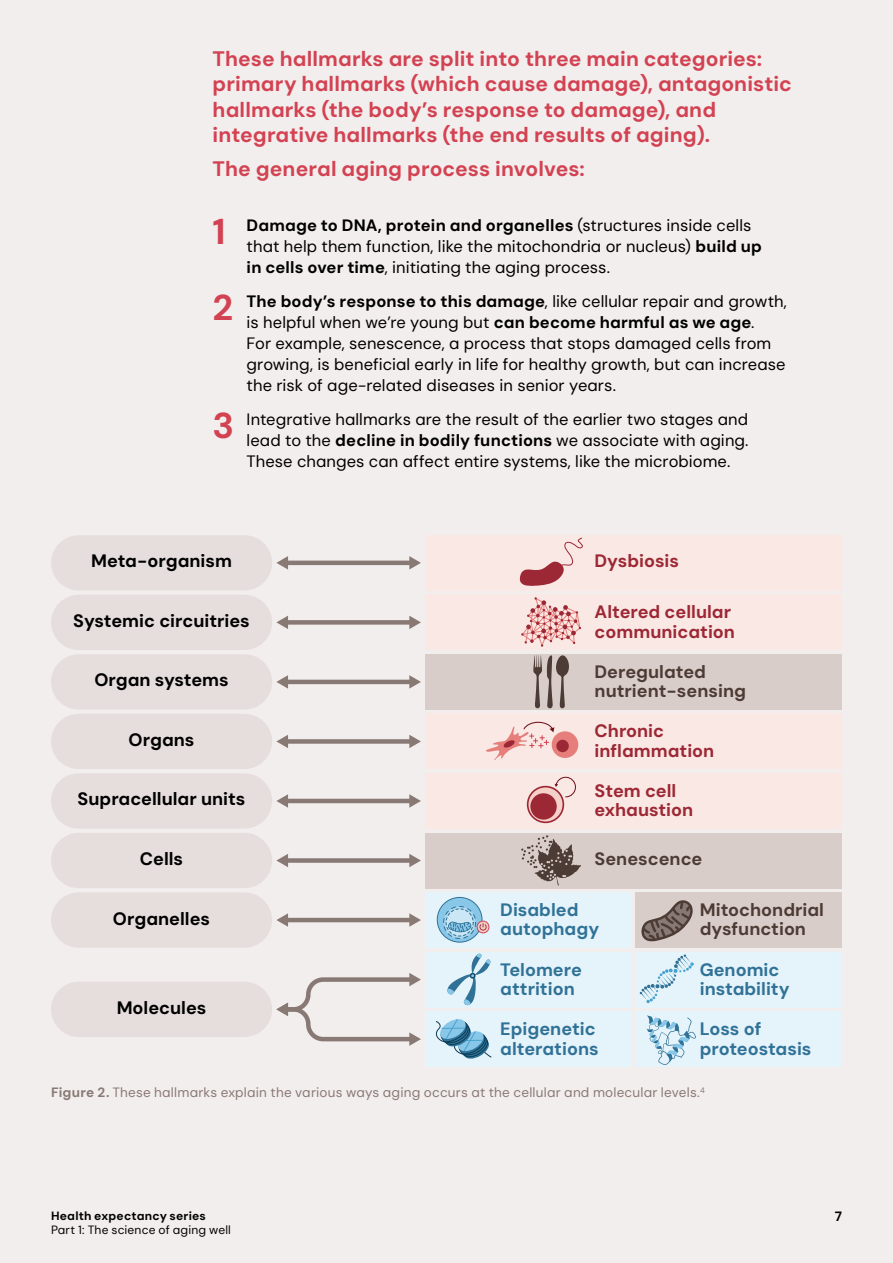
<style>
.page{position:relative;width:893px;height:1263px;background:#f2eeed}
.page>*{position:absolute;margin:0;border:0;box-sizing:border-box;transform-origin:0 0}
.t1{font:700 36px "DM Sans";color:#d34252}
.t2{font:700 21px/25.5px "DM Sans";letter-spacing:.005em;color:#d34252}
.t3{font:700 18px "DM Sans";color:#000}
.t4{font:700 18px/19.5px "DM Sans";color:#307297}
.t5{font:700 18px/19.5px "DM Sans";color:#9d2835}
.t6{font:700 18px/19.5px "DM Sans";color:#4d3c35}
.t7{font:16.5px/21px "DM Sans";letter-spacing:.005em;color:#000}
.t8{font:13.5px "DM Sans";letter-spacing:.015em;color:#897974}
.t9{font:700 13.5px "DM Sans";color:#000}
.t10{font:12px "DM Sans";letter-spacing:.015em;color:#000}
.t11{font:700 12px "DM Sans";letter-spacing:.015em;color:#000}
.s1{font-weight:700}
</style>
<div class="page">
<div style="left:425px;top:535px;width:417px;height:55px;background:#fae8e4"></div>
<div style="left:425px;top:595px;width:417px;height:55px;background:#fae8e4"></div>
<div style="left:425px;top:714px;width:417px;height:55px;background:#fae8e4"></div>
<div style="left:425px;top:773px;width:417px;height:56px;background:#fae8e4"></div>
<div style="left:425px;top:892px;width:206px;height:56px;background:#e5f3fa"></div>
<div style="left:425px;top:654px;width:417px;height:55px;background:#d9cdca"></div>
<div style="left:425px;top:833px;width:417px;height:55px;background:#d9cdca"></div>
<div style="left:636px;top:892px;width:206px;height:56px;background:#d9cdca"></div>
<div style="left:425px;top:952px;width:206px;height:55px;background:#e5f3fa"></div>
<div style="left:636px;top:952px;width:206px;height:55px;background:#e5f3fa"></div>
<div style="left:425px;top:1011px;width:206px;height:56px;background:#e5f3fa"></div>
<div style="left:636px;top:1011px;width:206px;height:56px;background:#e5f3fa"></div>
<div style="left:51px;top:535px;width:221px;height:55px;background:#e6dedc;border-radius:28px"></div>
<div style="left:51px;top:595px;width:221px;height:55px;background:#e6dedc;border-radius:28px"></div>
<div style="left:51px;top:654px;width:221px;height:55px;background:#e6dedc;border-radius:28px"></div>
<div style="left:51px;top:714px;width:221px;height:55px;background:#e6dedc;border-radius:28px"></div>
<div style="left:51px;top:773px;width:221px;height:56px;background:#e6dedc;border-radius:28px"></div>
<div style="left:51px;top:833px;width:221px;height:55px;background:#e6dedc;border-radius:28px"></div>
<div style="left:51px;top:892px;width:221px;height:56px;background:#e6dedc;border-radius:28px"></div>
<div style="left:51px;top:982px;width:221px;height:55px;background:#e6dedc;border-radius:28px"></div>
<hr style="left:286px;top:561px;width:125px;height:4px;background:#897974">
<svg style="left:276px;top:556px;width:12px;height:14px"></svg>
<svg style="left:409px;top:556px;width:12px;height:14px"></svg>
<div style="left:286px;top:620px;width:125px;height:5px;background:#897974"></div>
<svg style="left:276px;top:616px;width:12px;height:13px"></svg>
<svg style="left:409px;top:616px;width:12px;height:13px"></svg>
<hr style="left:286px;top:680px;width:125px;height:4px;background:#897974">
<svg style="left:276px;top:675px;width:12px;height:14px"></svg>
<svg style="left:409px;top:675px;width:12px;height:14px"></svg>
<div style="left:286px;top:739px;width:125px;height:5px;background:#897974"></div>
<svg style="left:276px;top:735px;width:12px;height:13px"></svg>
<svg style="left:409px;top:735px;width:12px;height:13px"></svg>
<hr style="left:286px;top:799px;width:125px;height:4px;background:#897974">
<svg style="left:276px;top:794px;width:12px;height:14px"></svg>
<svg style="left:409px;top:794px;width:12px;height:14px"></svg>
<div style="left:286px;top:858px;width:125px;height:5px;background:#897974"></div>
<svg style="left:276px;top:854px;width:12px;height:13px"></svg>
<svg style="left:409px;top:854px;width:12px;height:13px"></svg>
<hr style="left:286px;top:918px;width:125px;height:4px;background:#897974">
<svg style="left:276px;top:913px;width:12px;height:14px"></svg>
<svg style="left:409px;top:913px;width:12px;height:14px"></svg>
<svg style="left:276px;top:973px;width:145px;height:73px"></svg>
<svg style="left:521px;top:835px;width:60px;height:50px"></svg>
<svg style="left:527px;top:776px;width:49px;height:47px"></svg>
<svg style="left:521px;top:597px;width:60px;height:50px"></svg>
<div style="left:552px;top:731px;width:26px;height:27px;background:#e67f7c;border-radius:50%"></div>
<div style="left:556px;top:740px;width:13px;height:12px;background:#9d2835;border-radius:50%"></div>
<svg style="left:486px;top:721px;width:68px;height:39px"></svg>
<svg style="left:520px;top:537px;width:63px;height:49px"></svg>
<svg style="left:640px;top:954px;width:54px;height:49px"></svg>
<svg style="left:447px;top:954px;width:43px;height:51px"></svg>
<svg style="left:647px;top:1015px;width:49px;height:50px"></svg>
<svg style="left:641px;top:900px;width:52px;height:42px"></svg>
<svg style="left:437px;top:897px;width:45px;height:45px"></svg>
<div style="left:437px;top:897px;width:45px;height:45px;border:1px solid #307297;border-radius:50%"></div>
<svg style="left:444px;top:906px;width:32px;height:32px"></svg>
<div style="left:443px;top:906px;width:33px;height:33px;border:1px dashed #307297;border-radius:50%"></div>
<div style="left:446px;top:909px;width:27px;height:27px;background:#cbe7f5;border-radius:50%"></div>
<div style="left:446px;top:909px;width:27px;height:27px;border:1px dashed #307297;border-radius:50%"></div>
<svg style="left:446px;top:921px;width:26px;height:12px"></svg>
<div style="left:477px;top:921px;width:12px;height:12px;border:1px solid #d34252;border-radius:50%"></div>
<svg style="left:479px;top:923px;width:8px;height:7px"></svg>
<svg style="left:533px;top:655px;width:36px;height:54px"></svg>
<svg style="left:435px;top:1019px;width:57px;height:40px"></svg>
<hr style="left:439px;top:1027px;width:28px;height:2px;background:#48a2cf">
<p class="t2" style="left:213px;top:46px;width:581px">These hallmarks are split into three main categories: primary hallmarks (which cause damage), antagonistic hallmarks (the body’s response to damage), and integrative hallmarks (the end results of aging).</p>
<p class="t2" style="left:213px;top:156px;width:374px">The general aging process involves:</p>
<p class="t7" style="left:247px;top:215px;width:517px"><span class="s1">Damage to DNA, protein and organelles</span> (structures inside cells that help them function, like the mitochondria or nucleus) <span class="s1">build up in cells over time</span>, initiating the aging process.</p>
<h1 class="t1" style="left:213px;top:209px;width:15px">1</h1>
<h1 class="t1" style="left:213px;top:285px;width:22px">2</h1>
<h1 class="t1" style="left:213px;top:402px;width:23px">3</h1>
<p class="t7" style="left:247px;top:291px;width:542px"><span class="s1">The body’s response to this damage</span>, like cellular repair and growth, is helpful when we’re young but <span class="s1">can become harmful as we age</span>.<br>For example, senescence, a process that stops damaged cells from growing, is beneficial early in life for healthy growth, but can increase the risk of age-related diseases in senior years.</p>
<p class="t7" style="left:247px;top:409px;width:503px;text-align:justify">Integrative hallmarks are the result of the earlier two stages and lead to the <span class="s1">decline in bodily functions</span> we associate with aging.<br>These changes can affect entire systems, like the microbiome.</p>
<p class="t3" style="left:91px;top:550px;width:142px">Meta-organism</p>
<p class="t5" style="left:595px;top:551px;width:86px">Dysbiosis</p>
<p class="t3" style="left:73px;top:609px;width:178px">Systemic circuitries</p>
<p class="t3" style="left:94px;top:669px;width:136px">Organ systems</p>
<p class="t3" style="left:129px;top:728px;width:67px">Organs</p>
<p class="t3" style="left:78px;top:788px;width:169px">Supracellular units</p>
<p class="t3" style="left:140px;top:847px;width:45px">Cells</p>
<p class="t3" style="left:113px;top:907px;width:99px">Organelles</p>
<p class="t3" style="left:117px;top:996px;width:91px">Molecules</p>
<p class="t5" style="left:595px;top:602px;width:142px">Altered cellular communication</p>
<p class="t6" style="left:595px;top:662px;width:153px">Deregulated nutrient-sensing</p>
<p class="t5" style="left:595px;top:721px;width:121px">Chronic inflammation</p>
<p class="t5" style="left:595px;top:781px;width:100px">Stem cell exhaustion</p>
<p class="t6" style="left:595px;top:849px;width:109px">Senescence</p>
<p class="t4" style="left:500px;top:900px;width:100px">Disabled autophagy</p>
<p class="t6" style="left:700px;top:900px;width:126px">Mitochondrial dysfunction</p>
<p class="t4" style="left:500px;top:959px;width:83px">Telomere attrition</p>
<p class="t4" style="left:700px;top:959px;width:91px">Genomic instability</p>
<p class="t4" style="left:500px;top:1019px;width:100px">Epigenetic alterations</p>
<p class="t4" style="left:700px;top:1019px;width:113px">Loss of proteostasis</p>
<p class="t8" style="left:51px;top:1084px;width:655px"><span class="s1">Figure 2.</span> These hallmarks explain the various ways aging occurs at the cellular and molecular levels.<sup>4</sup></p>
<p class="t11" style="left:51px;top:1208px;width:157px">Health expectancy series</p>
<p class="t10" style="left:51px;top:1222px;width:181px">Part 1: The science of aging well</p>
<p class="t9" style="left:835px;top:1208px;width:9px">7</p>
</div>
